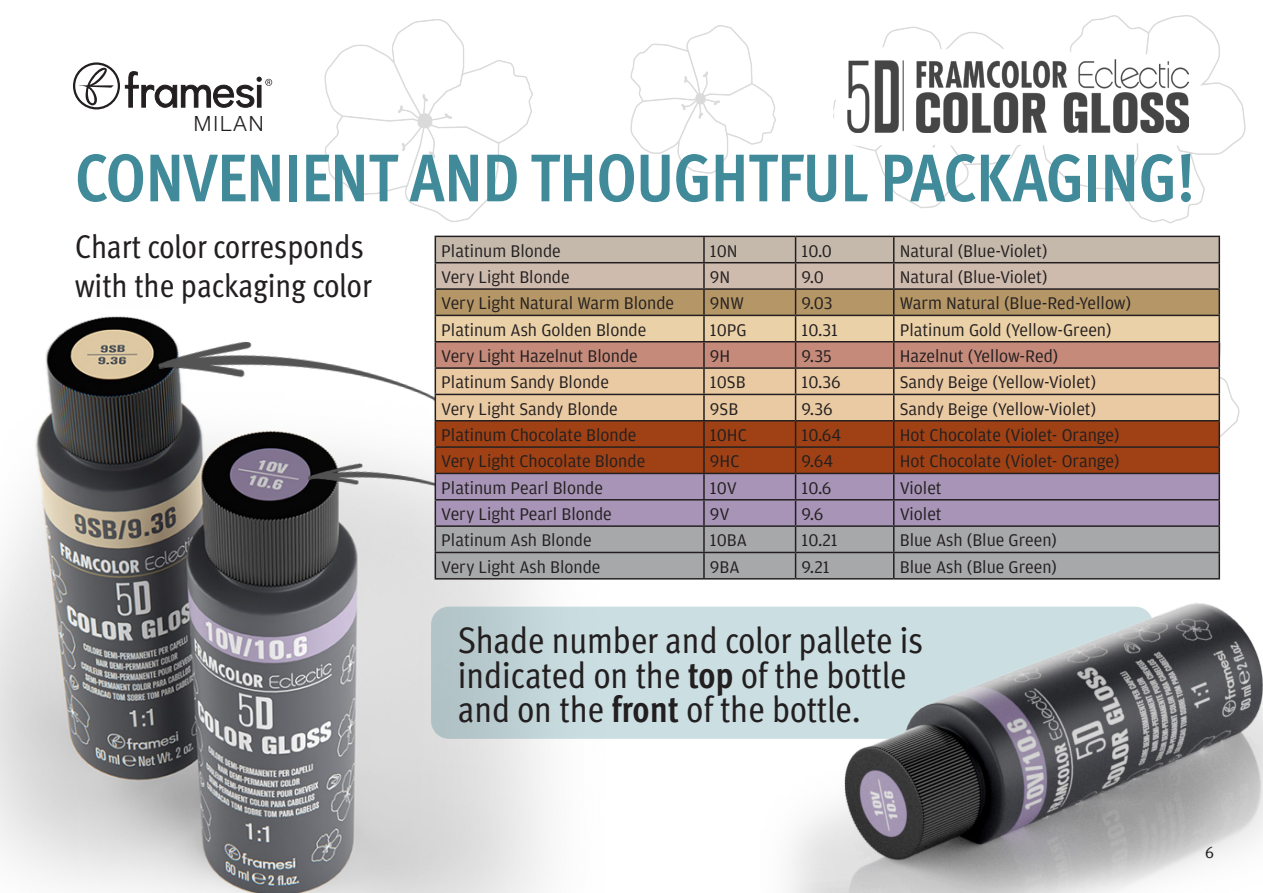
<style>
.page{position:relative;width:1263px;height:893px;background:#fff}
.page>*{position:absolute;margin:0;border:0;box-sizing:border-box;transform-origin:0 0}
.t1{font:700 condensed 67.35px "Meta Pro";color:#408a99}
.t2{font:condensed 36.9px/34.8px "Meta Pro";color:#231f20}
.t3{font:condensed 33px "Meta Pro";letter-spacing:-.005em;color:#231f20}
.t4{font:300 21px "Helvetica Neue";letter-spacing:.1em;color:#231f20}
.Paragraph_Style_1{font:18px "Amplitude";color:#231f20}
.t5{font:16.5px "Meta Correspondence Pro";color:#231f20}
.s1{font-weight:700}
</style>
<div class="page">
<img style="left:92px;top:19px;width:833px;height:280px">
<img style="left:0;top:299px;width:647px;height:594px">
<img style="left:158px;top:330px;width:277px;height:78px">
<img style="left:308px;top:457px;width:127px;height:46px">
<img style="left:925px;top:15px;width:321px;height:378px">
<hr style="left:894px;top:236px;width:326px;height:1px;background:#231f20">
<hr style="left:1218px;top:237px;width:2px;height:25px;background:#231f20">
<hr style="left:894px;top:262px;width:326px;height:1px;background:#231f20">
<hr style="left:1218px;top:263px;width:2px;height:25px;background:#231f20">
<hr style="left:894px;top:288px;width:326px;height:2px;background:#231f20">
<hr style="left:1218px;top:290px;width:2px;height:25px;background:#231f20">
<hr style="left:894px;top:315px;width:326px;height:1px;background:#231f20">
<hr style="left:1218px;top:316px;width:2px;height:25px;background:#231f20">
<hr style="left:894px;top:341px;width:326px;height:1px;background:#231f20">
<hr style="left:1218px;top:342px;width:2px;height:25px;background:#231f20">
<hr style="left:894px;top:367px;width:326px;height:2px;background:#231f20">
<hr style="left:1218px;top:369px;width:2px;height:25px;background:#231f20">
<svg style="left:435px;top:236px;width:784px;height:342px;background:#bb9c88"></svg>
<hr style="left:435px;top:578px;width:269px;height:2px;background:#231f20">
<hr style="left:704px;top:578px;width:91px;height:2px;background:#231f20">
<div style="left:834px;top:46px;width:367px;height:100px;background:#fff"></div>
<img style="left:847px;top:59px;width:341px;height:73px">
<svg style="left:73px;top:62px;width:199px;height:47px"></svg>
<svg style="left:431px;top:607px;width:722px;height:132px;background:#c4d7db"></svg>
<img style="left:760px;top:393px;width:503px;height:500px">
<p class="t4" style="left:194px;top:111px;width:71px">MILAN</p>
<p class="t1" style="left:75px;top:126px;width:1121px">CONVENIENT AND THOUGHTFUL PACKAGING!</p>
<p class="t3" style="left:75px;top:221px;width:290px">Chart color corresponds</p>
<p class="t3" style="left:75px;top:261px;width:298px">with the packaging color</p>
<p class="Paragraph_Style_1" style="left:441px;top:241px;width:121px">Platinum Blonde</p>
<p class="Paragraph_Style_1" style="left:710px;top:241px;width:29px">10N</p>
<p class="Paragraph_Style_1" style="left:801px;top:241px;width:32px">10.0</p>
<p class="Paragraph_Style_1" style="left:900px;top:241px;width:149px">Natural (Blue-Violet)</p>
<p class="Paragraph_Style_1" style="left:441px;top:267px;width:130px">Very Light Blonde</p>
<p class="Paragraph_Style_1" style="left:710px;top:267px;width:22px">9N</p>
<p class="Paragraph_Style_1" style="left:801px;top:267px;width:24px">9.0</p>
<p class="Paragraph_Style_1" style="left:900px;top:267px;width:149px">Natural (Blue-Violet)</p>
<p class="Paragraph_Style_1" style="left:441px;top:293px;width:234px">Very Light Natural Warm Blonde</p>
<p class="Paragraph_Style_1" style="left:710px;top:293px;width:35px">9NW</p>
<p class="Paragraph_Style_1" style="left:801px;top:293px;width:32px">9.03</p>
<p class="Paragraph_Style_1" style="left:900px;top:293px;width:233px">Warm Natural (Blue-Red-Yellow)</p>
<p class="Paragraph_Style_1" style="left:441px;top:320px;width:207px">Platinum Ash Golden Blonde</p>
<p class="Paragraph_Style_1" style="left:710px;top:320px;width:38px">10PG</p>
<p class="Paragraph_Style_1" style="left:801px;top:320px;width:38px">10.31</p>
<p class="Paragraph_Style_1" style="left:900px;top:320px;width:213px">Platinum Gold (Yellow-Green)</p>
<p class="Paragraph_Style_1" style="left:441px;top:346px;width:198px">Very Light Hazelnut Blonde</p>
<p class="Paragraph_Style_1" style="left:710px;top:346px;width:22px">9H</p>
<p class="Paragraph_Style_1" style="left:801px;top:346px;width:32px">9.35</p>
<p class="Paragraph_Style_1" style="left:900px;top:346px;width:160px">Hazelnut (Yellow-Red)</p>
<p class="Paragraph_Style_1" style="left:441px;top:372px;width:169px">Platinum Sandy Blonde</p>
<p class="Paragraph_Style_1" style="left:710px;top:372px;width:37px">10SB</p>
<p class="Paragraph_Style_1" style="left:801px;top:372px;width:41px">10.36</p>
<p class="Paragraph_Style_1" style="left:900px;top:372px;width:198px">Sandy Beige (Yellow-Violet)</p>
<p class="Paragraph_Style_1" style="left:441px;top:399px;width:178px">Very Light Sandy Blonde</p>
<p class="Paragraph_Style_1" style="left:710px;top:399px;width:30px">9SB</p>
<p class="Paragraph_Style_1" style="left:801px;top:399px;width:33px">9.36</p>
<p class="Paragraph_Style_1" style="left:900px;top:399px;width:198px">Sandy Beige (Yellow-Violet)</p>
<p class="Paragraph_Style_1" style="left:441px;top:425px;width:197px">Platinum Chocolate Blonde</p>
<p class="Paragraph_Style_1" style="left:710px;top:425px;width:38px">10HC</p>
<p class="Paragraph_Style_1" style="left:801px;top:425px;width:41px">10.64</p>
<p class="Paragraph_Style_1" style="left:900px;top:425px;width:221px">Hot Chocolate (Violet- Orange)</p>
<p class="Paragraph_Style_1" style="left:441px;top:451px;width:205px">Very Light Chocolate Blonde</p>
<p class="Paragraph_Style_1" style="left:710px;top:451px;width:31px">9HC</p>
<p class="Paragraph_Style_1" style="left:801px;top:451px;width:33px">9.64</p>
<p class="Paragraph_Style_1" style="left:900px;top:451px;width:221px">Hot Chocolate (Violet- Orange)</p>
<p class="Paragraph_Style_1" style="left:441px;top:478px;width:163px">Platinum Pearl Blonde</p>
<p class="Paragraph_Style_1" style="left:710px;top:478px;width:29px">10V</p>
<p class="Paragraph_Style_1" style="left:801px;top:478px;width:31px">10.6</p>
<p class="Paragraph_Style_1" style="left:900px;top:478px;width:43px">Violet</p>
<p class="Paragraph_Style_1" style="left:441px;top:504px;width:172px">Very Light Pearl Blonde</p>
<p class="Paragraph_Style_1" style="left:710px;top:504px;width:21px">9V</p>
<p class="Paragraph_Style_1" style="left:801px;top:504px;width:23px">9.6</p>
<p class="Paragraph_Style_1" style="left:900px;top:504px;width:43px">Violet</p>
<p class="Paragraph_Style_1" style="left:441px;top:530px;width:152px">Platinum Ash Blonde</p>
<p class="Paragraph_Style_1" style="left:710px;top:530px;width:38px">10BA</p>
<p class="Paragraph_Style_1" style="left:801px;top:530px;width:38px">10.21</p>
<p class="Paragraph_Style_1" style="left:900px;top:530px;width:159px">Blue Ash (Blue Green)</p>
<p class="Paragraph_Style_1" style="left:441px;top:557px;width:161px">Very Light Ash Blonde</p>
<p class="Paragraph_Style_1" style="left:710px;top:557px;width:31px">9BA</p>
<p class="Paragraph_Style_1" style="left:801px;top:557px;width:30px">9.21</p>
<p class="Paragraph_Style_1" style="left:900px;top:557px;width:159px">Blue Ash (Blue Green)</p>
<p class="t2" style="left:458px;top:620px;width:467px">Shade number and color pallete is indicated on the <span class="s1">top</span> of the bottle and on the <span class="s1">front</span> of the bottle.</p>
<p class="t5" style="left:1205px;top:839px;width:11px">6</p>
</div>
